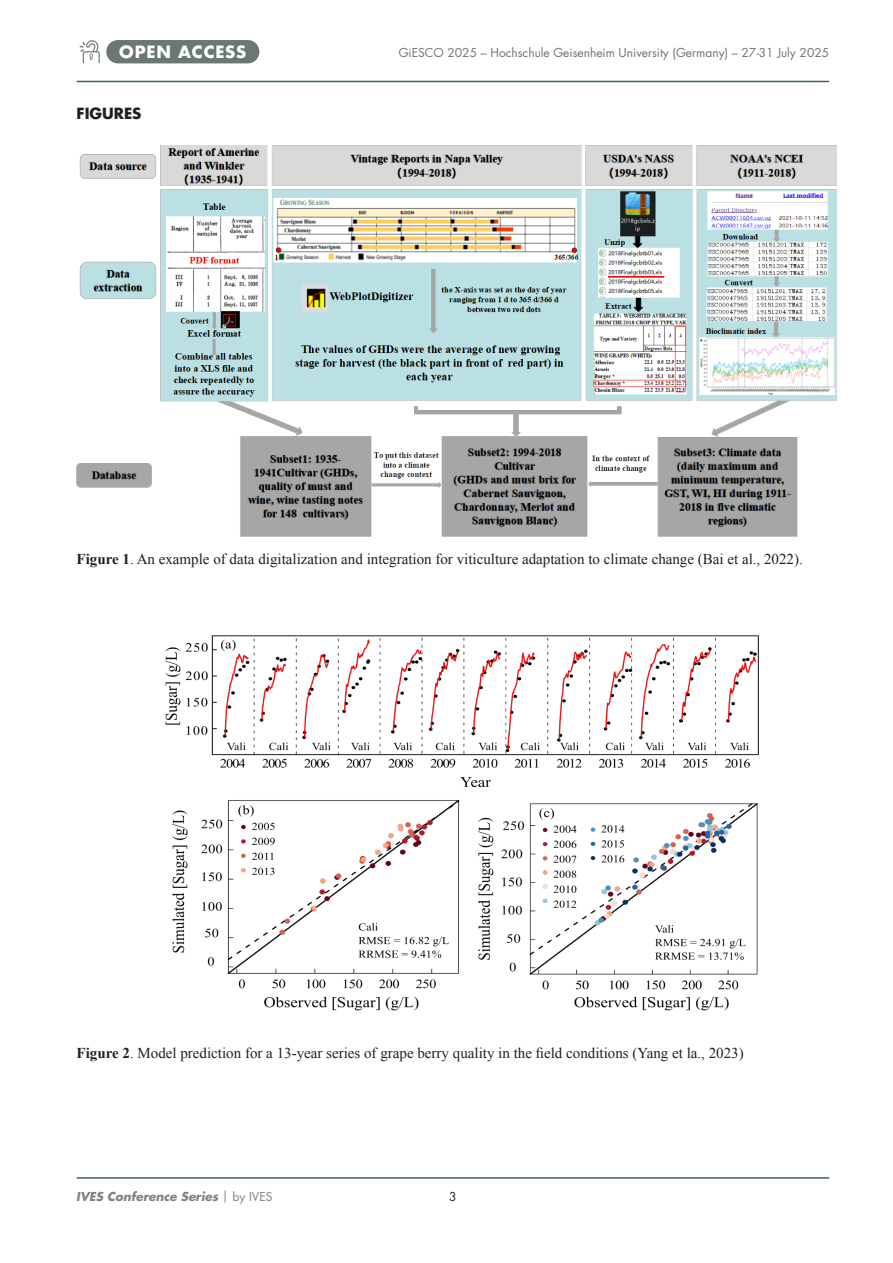
<style>
.page{position:relative;width:893px;height:1263px;background:#fff}
.page>*{position:absolute;margin:0;border:0;box-sizing:border-box;transform-origin:0 0}
.t1{font:700 16.5px "Futura Std";letter-spacing:.05em;color:#fff}
.t2{font:15px "Times New Roman";color:#231f20}
.t3{font:700 15px "Futura Std";color:#231f20}
.t4{font:12px "Futura Std";color:#6b7771}
.t5{font:italic 700 12px "Futura Std";color:#808285}
.t6{font:12px "Futura Std";color:#231f20}
.s1{font-weight:700}
.s2{font-weight:400;font-style:normal}
</style>
<div class="page">
<hr style="left:77px;top:1177px;width:752px;height:2px;background:#3e616d">
<hr style="left:77px;top:81px;width:752px;height:1px;background:#3e616d">
<img style="left:77px;top:145px;width:760px;height:392px">
<img style="left:165px;top:635px;width:594px;height:376px">
<div style="left:106px;top:40px;width:153px;height:23px;background:#6b7771;border-radius:12px"></div>
<svg style="left:79px;top:40px;width:21px;height:22px"></svg>
<p class="t1" style="left:119px;top:41px;width:129px">OPEN ACCESS</p>
<p class="t3" style="left:77px;top:103px;width:66px">FIGURES</p>
<p class="t4" style="left:399px;top:45px;width:432px">GiESCO 2025 – Hochschule Geisenheim University (Germany) – 27-31 July 2025</p>
<p class="t2" style="left:77px;top:548px;width:728px"><span class="s1">Figure 1</span>. An example of data digitalization and integration for viticulture adaptation to climate change (Bai et al., 2022).</p>
<p class="t2" style="left:77px;top:1043px;width:669px"><span class="s1">Figure 2</span>. Model prediction for a 13-year series of grape berry quality in the field conditions (Yang et la., 2023)</p>
<p class="t5" style="left:76px;top:1188px;width:198px">IVES Conference Series <span class="s2">| by IVES</span></p>
<p class="t6" style="left:449px;top:1188px;width:9px">3</p>
</div>
